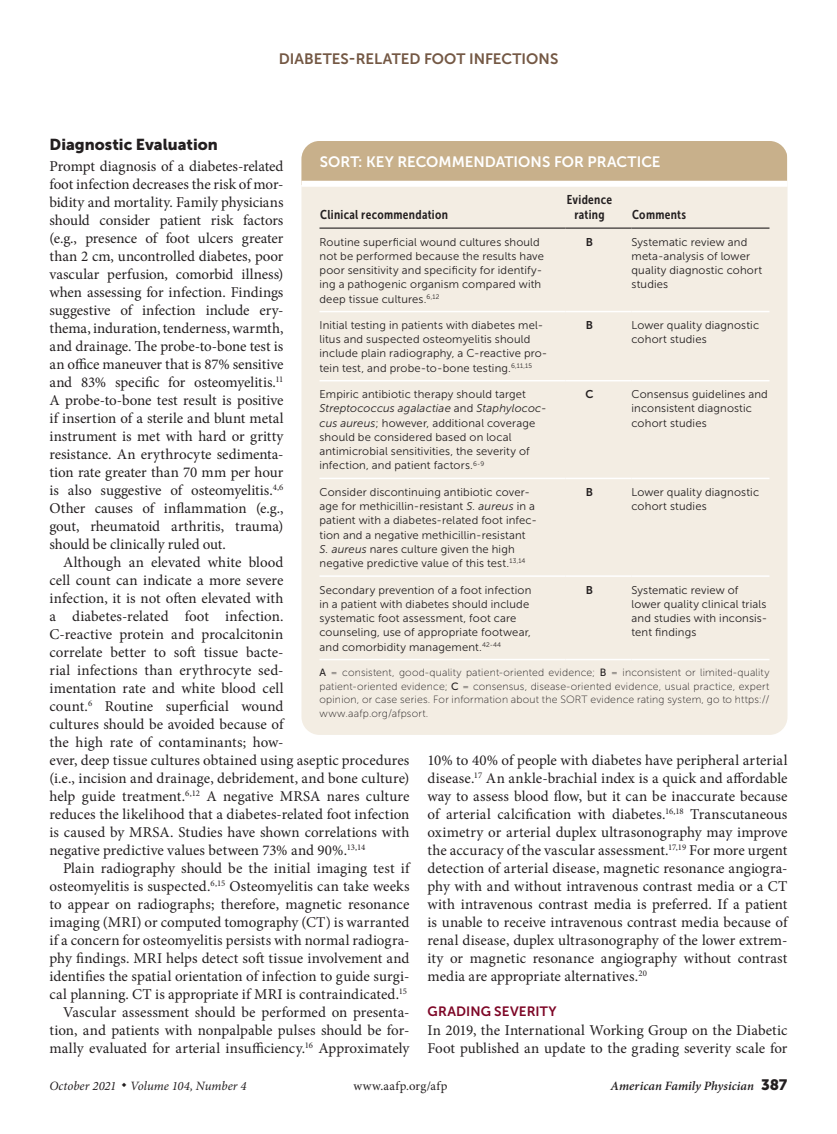
<style>
.page{position:relative;width:837px;height:1134px;background:#fff}
.page>*{position:absolute;margin:0;border:0;box-sizing:border-box;transform-origin:0 0}
.head1{font:15.75px "Museo Sans 900";color:#231f20}
.body_text{font:15px/18px "Minion Pro";letter-spacing:.005em;color:#231f20;text-align:justify}
.body_noindent{font:15px/18px "Minion Pro";color:#231f20;text-align:justify}
.sort_title{font:15px "Museo Sans 700";color:#fff}
.t1{font:15px "Museo Sans 700";color:#745844}
.head2{font:13.5px "Museo Sans 700";letter-spacing:.01em;color:#7d0626}
.table_head1{font:12.75px/15.3px "Museo Sans Cond 700";letter-spacing:.025em;color:#231f20;text-align:center}
.t2{font:italic 12.75px "Minion Pro";color:#231f20}
.t3{font:italic 600 12.75px "Minion Pro";letter-spacing:.005em;color:#231f20}
.t4{font:12.75px "Minion Pro";letter-spacing:.03em;color:#231f20}
.table_data{font:11.25px/14.2px "Museo Sans 300";letter-spacing:.015em;color:#231f20}
.table_data_last_col{font:11.25px/14.2px "Museo Sans 300";letter-spacing:.015em;color:#231f20}
.table_data-2{font:11.25px "Museo Sans 700";color:#231f20}
.table_fig_note{font:10.5px/13.5px "Museo Sans 100";letter-spacing:.02em;color:#231f20;text-align:justify}
.s1{font-style:italic}
.s2{font-family:"Museo Sans 500"}
.s3{font-family:"Museo Sans 900";font-weight:400;font-style:normal;font-size:15px}
</style>
<div class="page">
<div style="left:302px;top:141px;width:486px;height:594px;background:#f3ede3;border-radius:18px"></div>
<hr style="left:320px;top:228px;width:246px;height:1px;background:#231f20">
<hr style="left:566px;top:228px;width:66px;height:1px;background:#231f20">
<hr style="left:632px;top:228px;width:138px;height:1px;background:#231f20">
<hr style="left:320px;top:311px;width:246px;height:1px;background:#fff">
<hr style="left:566px;top:311px;width:66px;height:1px;background:#fff">
<hr style="left:632px;top:311px;width:138px;height:1px;background:#fff">
<hr style="left:320px;top:380px;width:246px;height:1px;background:#fff">
<hr style="left:566px;top:380px;width:66px;height:1px;background:#fff">
<hr style="left:632px;top:380px;width:138px;height:1px;background:#fff">
<hr style="left:320px;top:478px;width:246px;height:1px;background:#fff">
<hr style="left:566px;top:478px;width:66px;height:1px;background:#fff">
<hr style="left:632px;top:478px;width:138px;height:1px;background:#fff">
<hr style="left:320px;top:575px;width:246px;height:2px;background:#fff">
<hr style="left:566px;top:575px;width:66px;height:2px;background:#fff">
<hr style="left:632px;top:575px;width:138px;height:2px;background:#fff">
<hr style="left:320px;top:659px;width:246px;height:1px;background:#fff">
<hr style="left:566px;top:659px;width:66px;height:1px;background:#fff">
<hr style="left:632px;top:659px;width:138px;height:1px;background:#fff">
<div style="left:302px;top:141px;width:486px;height:43px;background:#c8b08b"></div>
<div style="left:302px;top:181px;width:486px;height:6px;background:#fff"></div>
<p class="t1" style="left:279px;top:50px;width:281px">DIABETES-RELATED FOOT INFECTIONS</p>
<p class="head1" style="left:50px;top:136px;width:170px">Diagnostic Evaluation</p>
<p class="body_noindent" style="left:50px;top:157px;width:236px">Prompt diagnosis of a diabetes-related foot infection decreases the risk of mor&shy;bidity and mortality. Family physicians should consider patient risk factors (e.g., presence of foot ulcers greater than 2 cm, uncontrolled diabetes, poor vascular perfusion, comorbid illness) when assessing for infection. Findings suggestive of infection include ery&shy;thema, induration, tenderness, warmth, and drainage. The probe-to-bone test is an office maneuver that is 87% sensitive and 83% specific for osteomyelitis.<sup>11<br></sup>A probe-to-bone test result is positive if insertion of a sterile and blunt metal instrument is met with hard or gritty resistance. An erythrocyte sedimenta&shy;tion rate greater than 70 mm per hour is also suggestive of osteomyelitis.<sup>4,6<br></sup>Other causes of inflammation (e.g., gout, rheumatoid arthritis, trauma) should be clinically ruled out.</p>
<p class="body_text" style="left:50px;top:553px;width:362px;text-align:left;text-indent:14px">Although an elevated white blood<br>cell count can indicate a more severe<br>infection, it is not often elevated with<br>a diabetes-related foot infection.<br>C-reactive protein and procalcitonin<br>correlate better to soft tissue bacte-<br>rial infections than erythrocyte sed-<br>imentation rate and white blood cell<br>count.<sup>6</sup> Routine superficial wound<br>cultures should be avoided because of<br>the high rate of contaminants; how-<br>ever, deep tissue cultures obtained using aseptic procedures (i.e., incision and drainage, debridement, and bone culture) help guide treatment.<sup>6,12</sup> A negative MRSA nares culture reduces the likelihood that a diabetes-related foot infection is caused by MRSA. Studies have shown correlations with negative predictive values between 73% and 90%.<sup>13,14</sup></p>
<p class="body_text" style="left:50px;top:859px;width:362px;text-indent:14px">Plain radiography should be the initial imaging test if osteomyelitis is suspected.<sup>6,15</sup> Osteomyelitis can take weeks to appear on radiographs; therefore, magnetic resonance imaging (MRI) or computed tomography (CT) is warranted if a concern for osteomyelitis persists with normal radiogra&shy;phy findings. MRI helps detect soft tissue involvement and identifies the spatial orientation of infection to guide surgi&shy;cal planning. CT is appropriate if MRI is contraindicated.<sup>15</sup></p>
<p class="body_text" style="left:50px;top:1003px;width:362px;text-indent:14px">Vascular assessment should be performed on presenta&shy;tion, and patients with nonpalpable pulses should be for&shy;mally evaluated for arterial insufficiency.<sup>16</sup> Approximately</p>
<p class="sort_title" style="left:320px;top:154px;width:342px">SORT: KEY RECOMMENDATIONS FOR PRACTICE</p>
<p class="table_head1" style="left:567px;top:192px;width:47px">Evidence rating</p>
<p class="table_head1" style="left:320px;top:207px;width:129px">Clinical recommendation</p>
<p class="table_head1" style="left:632px;top:207px;width:55px">Comments</p>
<p class="table_data" style="left:320px;top:235px;width:226px">Routine superficial wound cultures should not be performed because the results have poor sensitivity and specificity for identify&shy;ing a pathogenic organism compared with deep tissue cultures.<sup>6,12</sup></p>
<p class="table_data-2" style="left:586px;top:235px;width:9px">B</p>
<p class="table_data_last_col" style="left:632px;top:235px;width:132px">Systematic review and meta-analysis of lower quality diagnostic cohort studies</p>
<p class="table_data" style="left:320px;top:318px;width:230px">Initial testing in patients with diabetes mel&shy;litus and suspected osteomyelitis should include plain radiography, a C-reactive pro&shy;tein test, and probe-to-bone testing.<sup>6,11,15</sup></p>
<p class="table_data-2" style="left:586px;top:319px;width:9px">B</p>
<p class="table_data_last_col" style="left:632px;top:318px;width:129px">Lower quality diagnostic cohort studies</p>
<p class="table_data" style="left:320px;top:387px;width:229px">Empiric antibiotic therapy should target <span class="s1">Streptococcus agalactiae</span> and <span class="s1">Staphylococ&shy;cus aureus</span>; however, additional coverage should be considered based on local antimicrobial sensitivities, the severity of infection, and patient factors.<sup>6-9</sup></p>
<p class="table_data-2" style="left:585px;top:388px;width:10px">C</p>
<p class="table_data_last_col" style="left:632px;top:387px;width:138px">Consensus guidelines and inconsistent diagnostic cohort studies</p>
<p class="table_data" style="left:320px;top:485px;width:219px">Consider discontinuing antibiotic cover&shy;age for methicillin-resistant <span class="s1">S. aureus</span> in a patient with a diabetes-related foot infec&shy;tion and a negative methicillin-resistant <span class="s1">S. aureus</span> nares culture given the high negative predictive value of this test.<sup>13,14</sup></p>
<p class="table_data-2" style="left:586px;top:486px;width:9px">B</p>
<p class="table_data_last_col" style="left:632px;top:485px;width:129px">Lower quality diagnostic cohort studies</p>
<p class="table_data" style="left:320px;top:583px;width:213px">Secondary prevention of a foot infection in a patient with diabetes should include systematic foot assessment, foot care counseling, use of appropriate footwear, and comorbidity management.<sup>42-44</sup></p>
<p class="table_data-2" style="left:586px;top:583px;width:9px">B</p>
<p class="table_data_last_col" style="left:632px;top:583px;width:137px">Systematic review of lower quality clinical trials and studies with inconsis&shy;tent findings</p>
<p class="table_fig_note" style="left:320px;top:666px;width:451px"><span class="s2">A</span> = consistent, good-quality patient-oriented evidence; <span class="s2">B</span> = inconsistent or limited-quality patient-oriented evidence; <span class="s2">C</span> = consensus, disease-oriented evidence, usual practice, expert opinion, or case series. For information about the SORT evidence rating system, go to https:// www.aafp.org/afpsort.</p>
<p class="body_text" style="left:428px;top:751px;width:362px">10% to 40% of people with diabetes have peripheral arterial disease.<sup>17</sup> An ankle-brachial index is a quick and affordable way to assess blood flow, but it can be inaccurate because of arterial calcification with diabetes.<sup>16,18</sup> Transcutaneous oximetry or arterial duplex ultrasonography may improve the accuracy of the vascular assessment.<sup>17,19</sup> For more urgent detection of arterial disease, magnetic resonance angiogra&shy;phy with and without intravenous contrast media or a CT with intravenous contrast media is preferred. If a patient is unable to receive intravenous contrast media because of renal disease, duplex ultrasonography of the lower extrem&shy;ity or magnetic resonance angiography without contrast media are appropriate alternatives.<sup>20</sup></p>
<p class="head2" style="left:428px;top:1003px;width:131px">GRADING SEVERITY</p>
<p class="body_noindent" style="left:428px;top:1021px;width:362px">In 2019, the International Working Group on the Diabetic<br>Foot published an update to the grading severity scale for</p>
<p class="t2" style="left:50px;top:1078px;width:199px">October 2021 ◆ Volume 104, Number 4</p>
<p class="t4" style="left:353px;top:1078px;width:96px">www.aafp.org/afp</p>
<p class="t3" style="left:611px;top:1077px;width:178px">American Family Physician <span class="s3">387</span></p>
</div>
